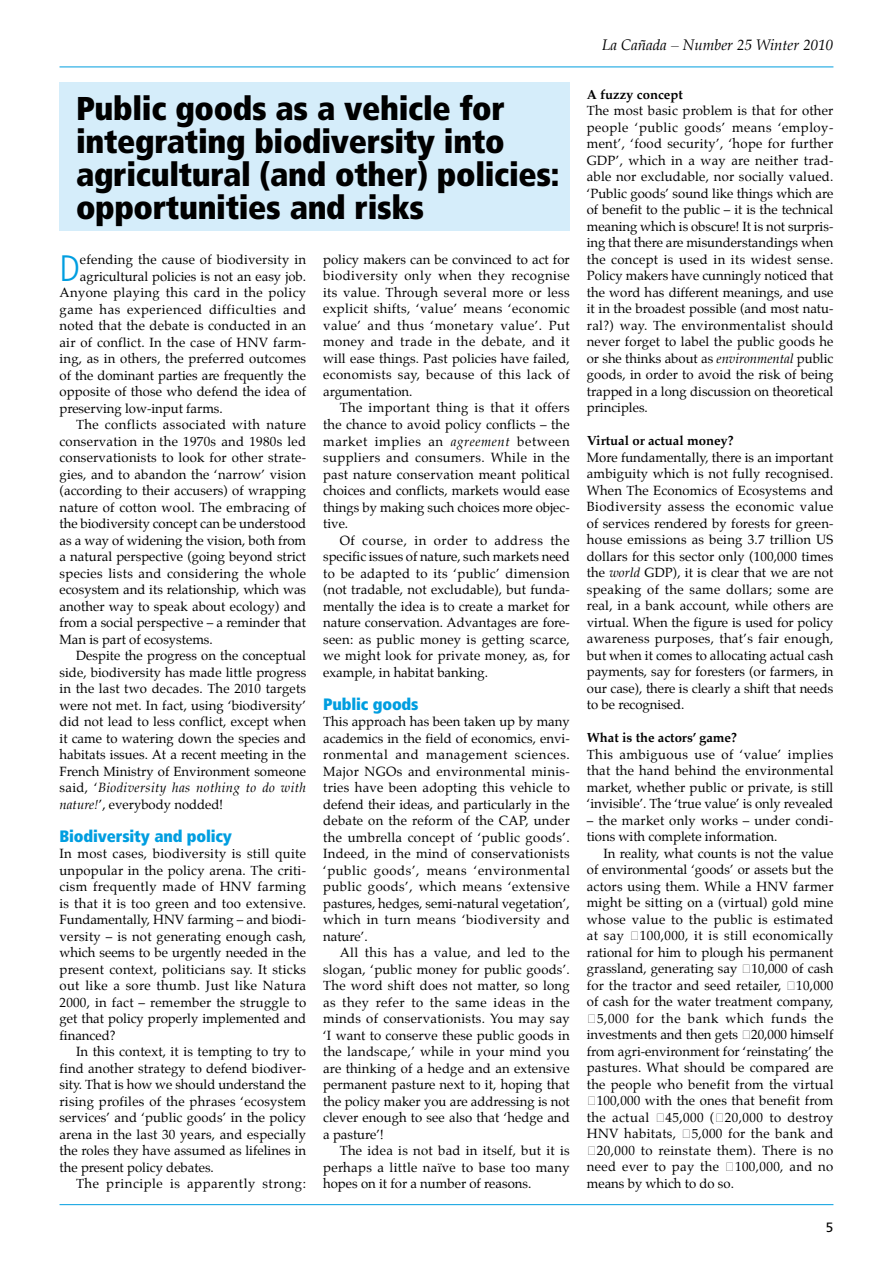
<style>
.page{position:relative;width:893px;height:1263px;background:#fff}
.page>*{position:absolute;margin:0;border:0;box-sizing:border-box;transform-origin:0 0}
.t1{font:300 condensed 36.75px "Frutiger";color:#009ee0}
.t2{font:900 condensed 33px/33px "Frutiger";letter-spacing:-.01em;color:#000}
.t3{font:900 condensed 16.5px "Frutiger";letter-spacing:-.01em;color:#009ee0}
.t4{font:italic 15px "Palatino";color:#000}
.t5{font:13.5px "Frutiger";color:#000}
.t6{font:13.2px/16.5px "Palatino";color:#000;text-align:justify}
.t7{font:13.2px "Palatino";letter-spacing:.02em;color:#000}
.t8{font:13.2px "Palatino";letter-spacing:.03em;color:#000}
.t9{font:13.2px "Palatino";letter-spacing:.04em;color:#000}
.t10{font:700 13.2px "Palatino";color:#000}
.t11{font:italic 13.2px "Palatino";letter-spacing:.03em;color:#000}
.t12{font:13.2px "Palatino";letter-spacing:.025em;color:#000}
.s1{font-style:normal}
.s2{font-style:italic}
</style>
<div class="page">
<hr style="left:60px;top:1204px;width:773px;height:1px;background:#009ee0">
<hr style="left:60px;top:67px;width:773px;height:1px;background:#009ee0">
<div style="left:60px;top:82px;width:510px;height:149px;background:#d5edfa"></div>
<h2 class="t2" style="left:76px;top:92px;width:485px">Public goods as a vehicle for integrating biodiversity into agricultural (and other) policies: opportunities and risks</h2>
<h1 class="t1" style="left:60px;top:247px;width:22px">D</h1>
<p class="t7" style="left:80px;top:249px;width:228px">efending the cause of biodiversity in</p>
<p class="t6" style="left:80px;top:268px;width:228px">agricultural policies is not an easy job.</p>
<p class="t8" style="left:60px;top:282px;width:248px">Anyone playing this card in the policy</p>
<p class="t9" style="left:60px;top:298px;width:248px">game has experienced difficulties and</p>
<p class="t6" style="left:60px;top:317px;width:248px">noted that the debate is conducted in an</p>
<p class="t6" style="left:60px;top:334px;width:248px">air of conflict. In the case of HNV farm-</p>
<p class="t6" style="left:60px;top:350px;width:248px">ing, as in others, the preferred outcomes</p>
<p class="t6" style="left:60px;top:367px;width:248px">of the dominant parties are frequently the</p>
<p class="t6" style="left:60px;top:383px;width:248px">opposite of those who defend the idea of</p>
<p class="t6" style="left:60px;top:400px;width:165px">preserving low-input farms.</p>
<p class="t8" style="left:76px;top:413px;width:232px">The conflicts associated with nature</p>
<p class="t7" style="left:60px;top:430px;width:248px">conservation in the 1970s and 1980s led</p>
<p class="t7" style="left:60px;top:446px;width:248px">conservationists to look for other strate-</p>
<p class="t6" style="left:60px;top:466px;width:248px">gies, and to abandon the ‘narrow’ vision</p>
<p class="t6" style="left:60px;top:482px;width:248px">(according to their accusers) of wrapping</p>
<p class="t6" style="left:60px;top:499px;width:248px">nature of cotton wool. The embracing of</p>
<p class="t6" style="left:60px;top:515px;width:248px">the biodiversity concept can be understood</p>
<p class="t6" style="left:60px;top:532px;width:248px">as a way of widening the vision, both from</p>
<p class="t6" style="left:60px;top:548px;width:248px">a natural perspective (going beyond strict</p>
<p class="t12" style="left:60px;top:562px;width:248px">species lists and considering the whole</p>
<p class="t6" style="left:60px;top:581px;width:248px">ecosystem and its relationship, which was</p>
<p class="t6" style="left:60px;top:598px;width:248px">another way to speak about ecology) and</p>
<p class="t6" style="left:60px;top:614px;width:248px">from a social perspective – a reminder that</p>
<p class="t6" style="left:60px;top:631px;width:155px">Man is part of ecosystems.</p>
<p class="t6" style="left:76px;top:647px;width:232px">Despite the progress on the conceptual</p>
<p class="t6" style="left:60px;top:664px;width:248px">side, biodiversity has made little progress</p>
<p class="t6" style="left:60px;top:680px;width:248px">in the last two decades. The 2010 targets</p>
<p class="t6" style="left:60px;top:697px;width:248px">were not met. In fact, using ‘biodiversity’</p>
<p class="t6" style="left:60px;top:713px;width:248px">did not lead to less conflict, except when</p>
<p class="t6" style="left:60px;top:730px;width:248px">it came to watering down the species and</p>
<p class="t6" style="left:60px;top:746px;width:248px">habitats issues. At a recent meeting in the</p>
<p class="t6" style="left:60px;top:763px;width:248px">French Ministry of Environment someone</p>
<p class="t11" style="left:60px;top:777px;width:248px"><span class="s1">said, ‘</span>Biodiversity has nothing to do with</p>
<p class="t6" style="left:60px;top:796px;width:165px"><span class="s2">nature!</span>’, everybody nodded!</p>
<p class="t3" style="left:60px;top:826px;width:174px">Biodiversity and policy</p>
<p class="t6" style="left:60px;top:845px;width:248px">In most cases, biodiversity is still quite unpopular in the policy arena. The criti&shy;cism frequently made of HNV farming is that it is too green and too extensive.<br>Fundamentally, HNV farming – and biodi&shy;versity – is not generating enough cash, which seems to be urgently needed in the present context, politicians say. It sticks out like a sore thumb. Just like Natura 2000, in fact – remember the struggle to get that policy properly implemented and financed?</p>
<p class="t6" style="left:60px;top:1043px;width:248px;text-indent:16px">In this context, it is tempting to try to find another strategy to defend biodiver&shy;sity. That is how we should understand the rising profiles of the phrases ‘ecosystem services’ and ‘public goods’ in the policy arena in the last 30 years, and especially the roles they have assumed as lifelines in the present policy debates.</p>
<p class="t9" style="left:76px;top:1172px;width:232px">The principle is apparently strong:</p>
<p class="t6" style="left:323px;top:251px;width:248px">policy makers can be convinced to act for biodiversity only when they recognise its value. Through several more or less explicit shifts, ‘value’ means ‘economic value’ and thus ‘monetary value’. Put money and trade in the debate, and it will ease things. Past policies have failed, economists say, because of this lack of argumentation.</p>
<p class="t6" style="left:323px;top:400px;width:248px;text-indent:16px">The important thing is that it offers the chance to avoid policy conflicts – the market implies an <span class="s2">agreement</span> between suppliers and consumers. While in the past nature conservation meant political choices and conflicts, markets would ease things by making such choices more objec&shy;tive.</p>
<p class="t6" style="left:323px;top:532px;width:248px;text-indent:16px">Of course, in order to address the specific issues of nature, such markets need to be adapted to its ‘public’ dimension (not tradable, not excludable), but funda&shy;mentally the idea is to create a market for nature conservation. Advantages are fore&shy;seen: as public money is getting scarce, we might look for private money, as, for example, in habitat banking.</p>
<p class="t3" style="left:323px;top:694px;width:97px">Public goods</p>
<p class="t6" style="left:323px;top:713px;width:248px">This approach has been taken up by many academics in the field of economics, envi&shy;ronmental and management sciences.<br>Major NGOs and environmental minis&shy;tries have been adopting this vehicle to defend their ideas, and particularly in the debate on the reform of the CAP, under the umbrella concept of ‘public goods’.<br>Indeed, in the mind of conservationists ‘public goods’, means ‘environmental public goods’, which means ‘extensive pastures, hedges, semi-natural vegetation’, which in turn means ‘biodiversity and nature’.</p>
<p class="t6" style="left:323px;top:944px;width:248px;text-indent:16px">All this has a value, and led to the slogan, ‘public money for public goods’.<br>The word shift does not matter, so long as they refer to the same ideas in the minds of conservationists. You may say ‘I want to conserve these public goods in the landscape,’ while in your mind you are thinking of a hedge and an extensive permanent pasture next to it, hoping that the policy maker you are addressing is not clever enough to see also that ‘hedge and a pasture’!</p>
<p class="t6" style="left:323px;top:1142px;width:248px;text-indent:16px">The idea is not bad in itself, but it is perhaps a little naïve to base too many hopes on it for a number of reasons.</p>
<p class="t4" style="left:602px;top:32px;width:233px">La Cañada – Number 25 Winter 2010</p>
<p class="t10" style="left:587px;top:83px;width:98px">A fuzzy concept</p>
<p class="t6" style="left:587px;top:103px;width:248px">The most basic problem is that for other people ‘public goods’ means ‘employ&shy;ment’, ‘food security’, ‘hope for further GDP’, which in a way are neither trad&shy;able nor excludable, nor socially valued. ‘Public goods’ sound like things which are of benefit to the public – it is the technical meaning which is obscure! It is not surpris&shy;ing that there are misunderstandings when the concept is used in its widest sense.<br>Policy makers have cunningly noticed that the word has different meanings, and use it in the broadest possible (and most natu&shy;ral?) way. The environmentalist should never forget to label the public goods he or she thinks about as <span class="s2">environmental</span> public goods, in order to avoid the risk of being trapped in a long discussion on theoretical principles.</p>
<p class="t10" style="left:587px;top:430px;width:148px">Virtual or actual money?</p>
<p class="t6" style="left:587px;top:449px;width:248px">More fundamentally, there is an important ambiguity which is not fully recognised.<br>When The Economics of Ecosystems and Biodiversity assess the economic value of services rendered by forests for green&shy;house emissions as being 3.7 trillion US dollars for this sector only (100,000 times the <span class="s2">world</span> GDP), it is clear that we are not speaking of the same dollars; some are real, in a bank account, while others are virtual. When the figure is used for policy awareness purposes, that’s fair enough, but when it comes to allocating actual cash payments, say for foresters (or farmers, in our case), there is clearly a shift that needs to be recognised.</p>
<p class="t10" style="left:587px;top:727px;width:152px">What is the actors’ game?</p>
<p class="t6" style="left:587px;top:746px;width:248px">This ambiguous use of ‘value’ implies that the hand behind the environmental market, whether public or private, is still ‘invisible’. The ‘true value’ is only revealed</p>
<p class="t6" style="left:587px;top:812px;width:248px">– the market only works – under condi&shy;tions with complete information.</p>
<p class="t6" style="left:587px;top:845px;width:248px;text-indent:16px">In reality, what counts is not the value of environmental ‘goods’ or assets but the actors using them. While a HNV farmer might be sitting on a (virtual) gold mine whose value to the public is estimated at say €100,000, it is still economically rational for him to plough his permanent grassland, generating say €10,000 of cash for the tractor and seed retailer, €10,000 of cash for the water treatment company, €5,000 for the bank which funds the investments and then gets €20,000 himself from agri-environment for ‘reinstating’ the pastures. What should be compared are the people who benefit from the virtual €100,000 with the ones that benefit from the actual €45,000 (€20,000 to destroy HNV habitats, €5,000 for the bank and €20,000 to reinstate them). There is no need ever to pay the €100,000, and no means by which to do so.</p>
<p class="t5" style="left:826px;top:1219px;width:9px">5</p>
</div>
